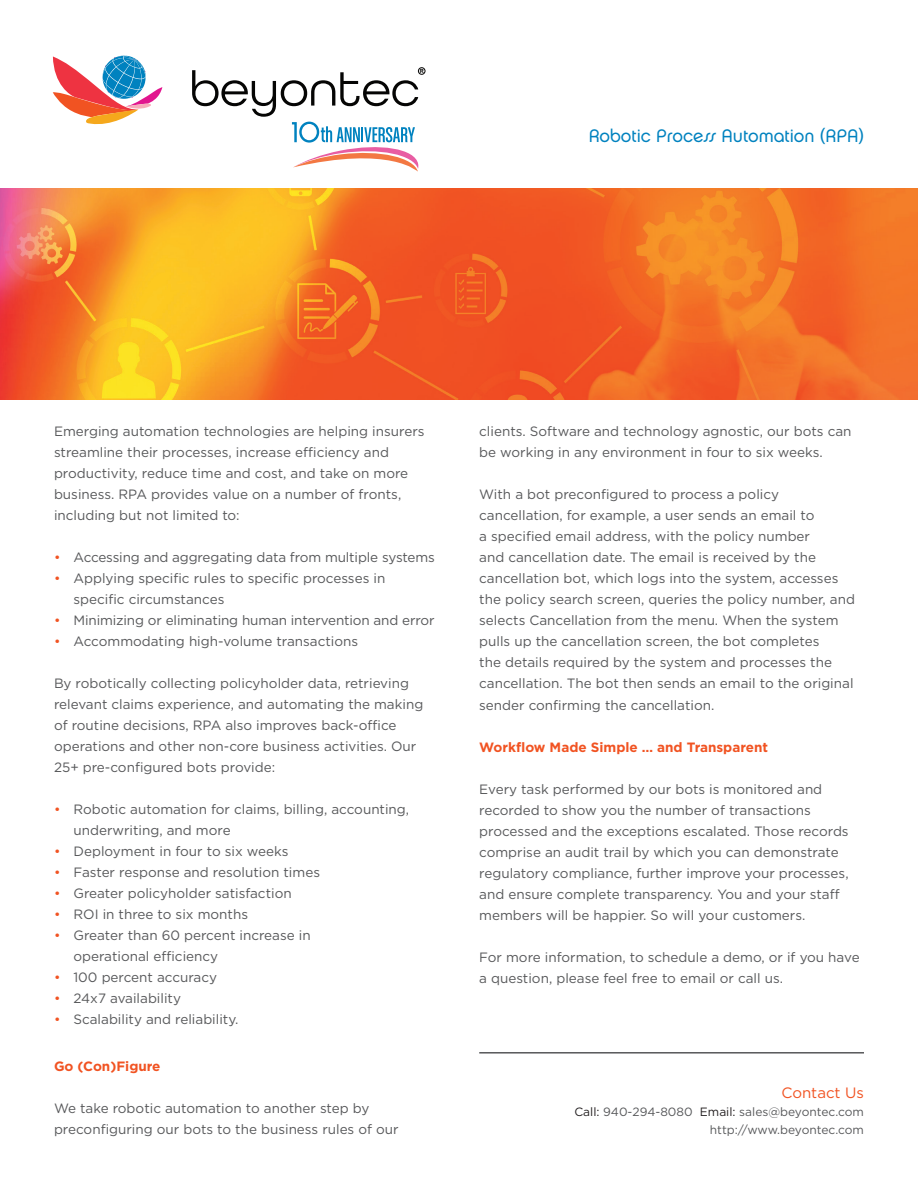
<style>
.page{position:relative;width:918px;height:1188px;background:#fff}
.page>*{position:absolute;margin:0;border:0;box-sizing:border-box;transform-origin:0 0}
.t1{font:18px "Chalet London Nineteen Seventy";color:#0082bf}
.t2{font:15px "Gotham";color:#f15322}
.t3{font:13.5px/21px "Gotham";color:#57585a}
.t4{font:700 13.5px "Gotham";color:#f15322}
.t5{font:12px/18px "Gotham";color:#57585a;text-align:right}
.t6{font:700 5.7px "Arial";color:#050504}
.s1{color:#f15322}
.s2{color:#231f20}
</style>
<div class="page">
<img style="left:0;top:188px;width:918px;height:211px">
<svg style="left:53px;top:56px;width:109px;height:69px"></svg>
<svg style="left:192px;top:70px;width:226px;height:102px"></svg>
<div style="left:418px;top:68px;width:7px;height:6px;border:1px solid #050504;border-radius:50%"></div>
<hr style="left:479px;top:1052px;width:385px;height:2px;background:#57585a">
<p class="t6" style="left:420px;top:67px;width:6px">R</p>
<h1 class="t1" style="left:589px;top:125px;width:277px">Robotic Process Automation (RPA)</h1>
<p class="t3" style="left:54px;top:421px;width:372px">Emerging automation technologies are helping insurers streamline their processes, increase efficiency and productivity, reduce time and cost, and take on more business. RPA provides value on a number of fronts, including but not limited to:</p>
<p class="t3" style="left:54px;top:547px;width:382px"><span class="s1">•</span> Accessing and aggregating data from multiple systems</p>
<p class="t3" style="left:73px;top:568px;width:313px;text-indent:-19px"><span class="s1">•</span> Applying specific rules to specific processes in specific circumstances</p>
<p class="t3" style="left:54px;top:610px;width:382px"><span class="s1">•</span> Minimizing or eliminating human intervention and error</p>
<p class="t3" style="left:54px;top:631px;width:306px"><span class="s1">•</span> Accommodating high-volume transactions</p>
<p class="t3" style="left:54px;top:673px;width:371px">By robotically collecting policyholder data, retrieving relevant claims experience, and automating the making of routine decisions, RPA also improves back-office operations and other non-core business activities. Our 25+ pre-configured bots provide:</p>
<p class="t3" style="left:73px;top:799px;width:337px;text-indent:-19px"><span class="s1">•</span> Robotic automation for claims, billing, accounting, underwriting, and more</p>
<p class="t3" style="left:54px;top:841px;width:236px"><span class="s1">•</span> Deployment in four to six weeks</p>
<p class="t3" style="left:54px;top:862px;width:268px"><span class="s1">•</span> Faster response and resolution times</p>
<p class="t3" style="left:54px;top:883px;width:239px"><span class="s1">•</span> Greater policyholder satisfaction</p>
<p class="t3" style="left:54px;top:904px;width:196px"><span class="s1">•</span> ROI in three to six months</p>
<p class="t3" style="left:73px;top:925px;width:239px;text-indent:-19px"><span class="s1">•</span> Greater than 60 percent increase in operational efficiency</p>
<p class="t3" style="left:54px;top:967px;width:165px"><span class="s1">•</span> 100 percent accuracy</p>
<p class="t3" style="left:54px;top:988px;width:129px"><span class="s1">•</span> 24x7 availability</p>
<p class="t3" style="left:54px;top:1009px;width:186px"><span class="s1">•</span> Scalability and reliability.</p>
<p class="t4" style="left:54px;top:1057px;width:108px">Go (Con)Figure</p>
<p class="t3" style="left:54px;top:1097px;width:346px">We take robotic automation to another step by preconfiguring our bots to the business rules of our</p>
<p class="t3" style="left:479px;top:421px;width:374px">clients. Software and technology agnostic, our bots can be working in any environment in four to six weeks.</p>
<p class="t3" style="left:479px;top:484px;width:377px">With a bot preconfigured to process a policy cancellation, for example, a user sends an email to<br>a specified email address, with the policy number<br>and cancellation date. The email is received by the cancellation bot, which logs into the system, accesses the policy search screen, queries the policy number, and selects Cancellation from the menu. When the system pulls up the cancellation screen, the bot completes<br>the details required by the system and processes the cancellation. The bot then sends an email to the original sender confirming the cancellation.</p>
<p class="t4" style="left:479px;top:738px;width:290px">Workflow Made Simple … and Transparent</p>
<p class="t3" style="left:479px;top:778px;width:371px">Every task performed by our bots is monitored and recorded to show you the number of transactions processed and the exceptions escalated. Those records comprise an audit trail by which you can demonstrate regulatory compliance, further improve your processes, and ensure complete transparency. You and your staff members will be happier. So will your customers.</p>
<p class="t3" style="left:479px;top:946px;width:382px">For more information, to schedule a demo, or if you have a question, please feel free to email or call us.</p>
<p class="t2" style="left:781px;top:1083px;width:84px">Contact Us</p>
<p class="t5" style="left:574px;top:1102px;width:291px"><span class="s2">Call:</span> 940-294-8080 <span class="s2">Email:</span> sales@beyontec.com http://www.beyontec.com</p>
</div>
